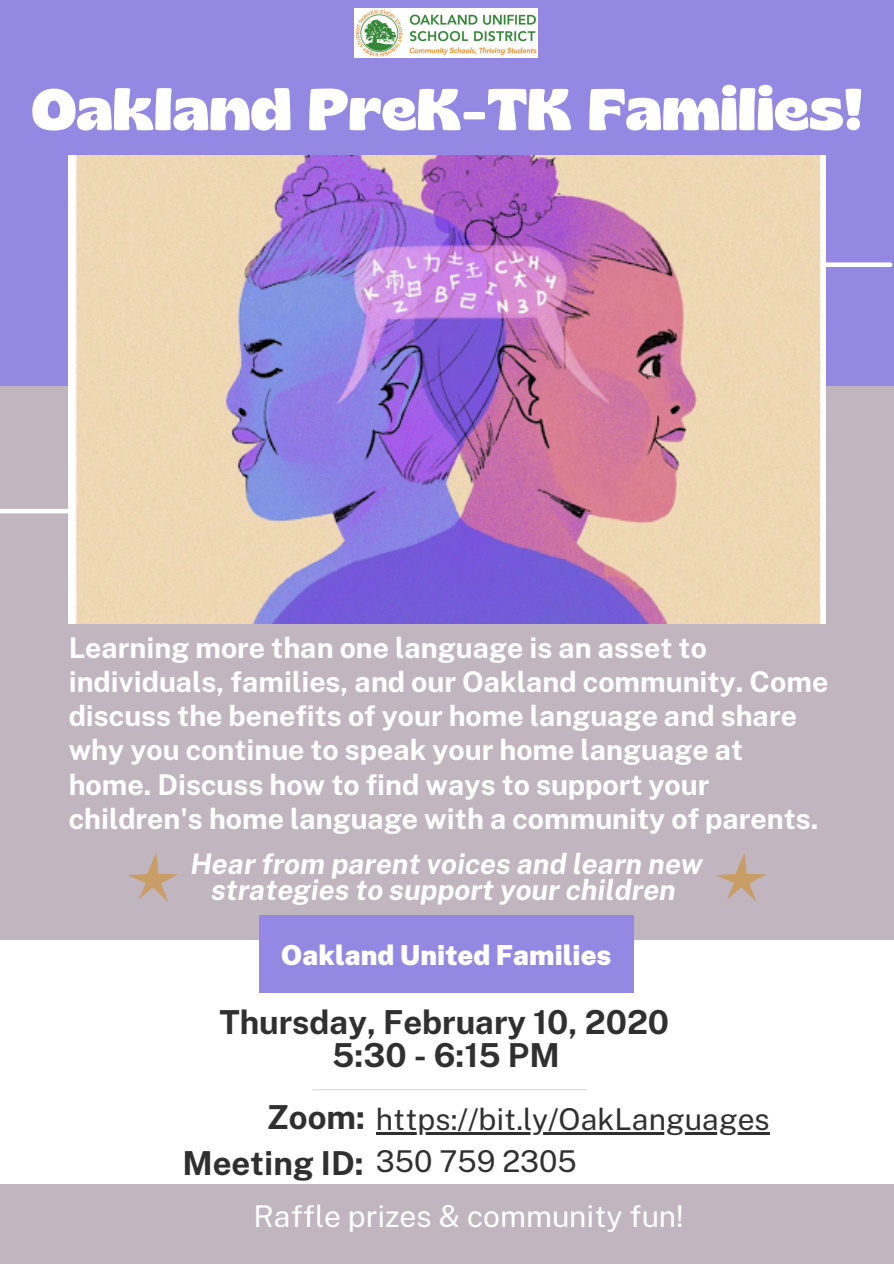
<style>
.page{position:relative;width:894px;height:1264px;background:#fff}
.page>*{position:absolute;margin:0;border:0;box-sizing:border-box;transform-origin:0 0}
.t1{font:700 58.5px "Gliker";color:#fff}
.t2{font:700 33px "Public Sans";color:#303030}
.t3{font:30px "Public Sans";color:#303030}
.t4{font:30px "Public Sans";color:#fff}
.t5{font:700 28.65px/34.2px "Public Sans";color:#fff}
.t6{font:italic 700 28.5px/26px "Public Sans";color:#fff;text-align:center}
.t7{font:900 27.6px "Public Sans";color:#fff}
.s1{font-weight:700;font-size:33px}
</style>
<div class="page">
<div style="left:0;top:0;width:893px;height:1263px;background:#9588e2"></div>
<div style="left:0;top:386px;width:893px;height:558px;background:#c1b5c0"></div>
<hr style="left:0;top:509px;width:115px;height:4px;background:#fff">
<div style="left:776px;top:262px;width:114px;height:5px;background:#fff"></div>
<img style="left:69px;top:156px;width:756px;height:467px">
<div style="left:0;top:1183px;width:893px;height:80px;background:#c1b5c0"></div>
<div style="left:0;top:940px;width:893px;height:243px;background:#fff"></div>
<div style="left:259px;top:914px;width:374px;height:78px;background:#9588e2"></div>
<hr style="left:312px;top:1089px;width:274px;height:1px;background:#d9d9d9">
<img style="left:354px;top:8px;width:184px;height:50px">
<svg style="left:127px;top:853px;width:51px;height:49px"></svg>
<hr style="left:376px;top:1132px;width:393px;height:2px;background:#303030">
<svg style="left:715px;top:853px;width:51px;height:49px"></svg>
<p class="t1" style="left:32px;top:71px;width:832px">Oakland PreK-TK Families!</p>
<p class="t5" style="left:69px;top:630px;width:760px">Learning more than one language is an asset to individuals, families, and our Oakland community. Come discuss the benefits of your home language and share why you continue to speak your home language at home. Discuss how to find ways to support your children's home language with a community of parents.</p>
<p class="t6" style="left:190px;top:851px;width:514px">Hear from parent voices and learn new strategies to support your children</p>
<p class="t7" style="left:281px;top:939px;width:332px">Oakland United Families</p>
<p class="t2" style="left:219px;top:1002px;width:451px">Thursday, February 10, 2020</p>
<p class="t2" style="left:332px;top:1035px;width:229px">5:30 - 6:15 PM</p>
<p class="t3" style="left:267px;top:1101px;width:504px"><span class="s1">Zoom:</span> https://bit.ly/OakLanguages</p>
<p class="t2" style="left:182px;top:1143px;width:183px">Meeting ID:</p>
<p class="t3" style="left:376px;top:1143px;width:202px">350 759 2305</p>
<p class="t4" style="left:253px;top:1198px;width:431px">Raffle prizes &amp; community fun!</p>
</div>
